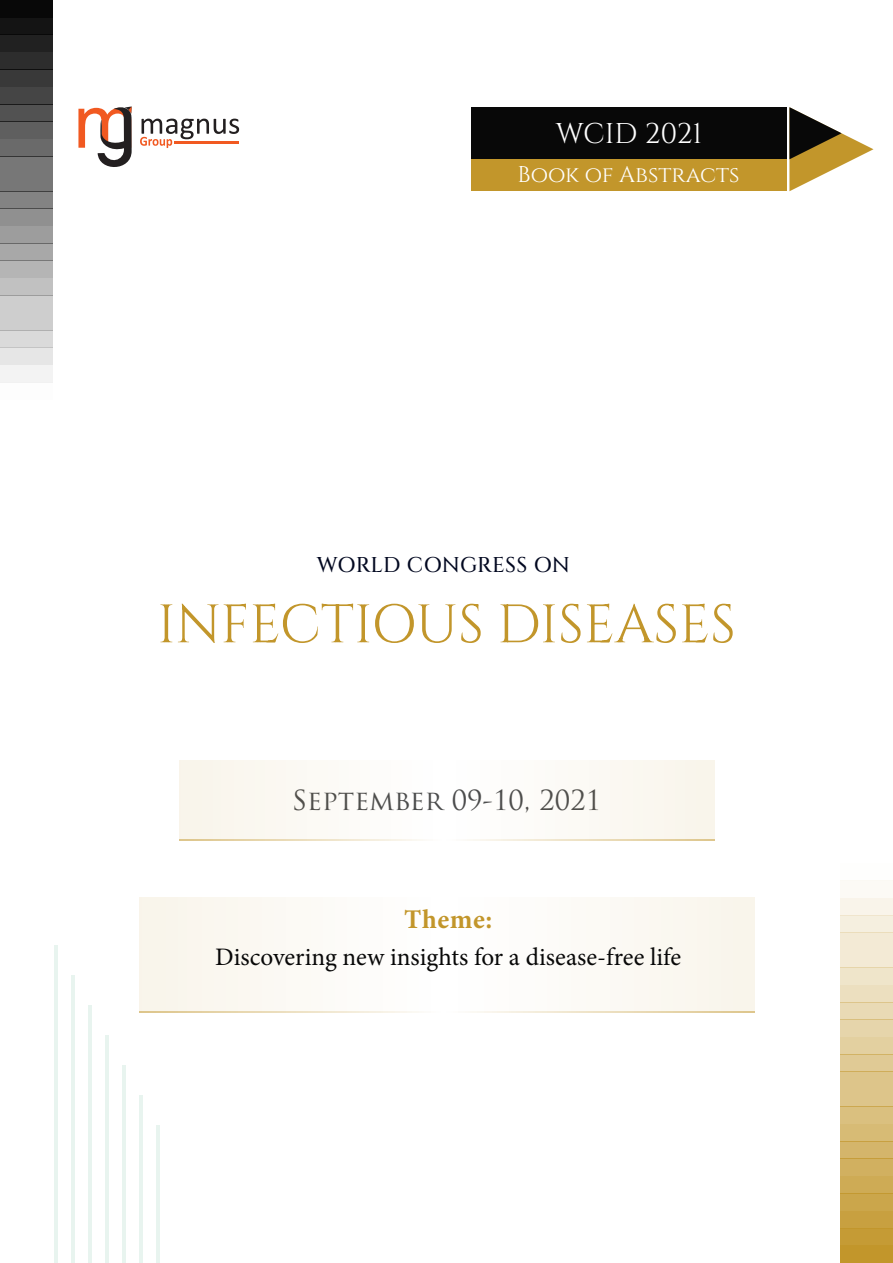
<style>
.page{position:relative;width:893px;height:1263px;background:#fff}
.page>*{position:absolute;margin:0;border:0;box-sizing:border-box;transform-origin:0 0}
.t1{font:54px "Cinzel";color:#c2962b}
.t2{font:28.5px "Cinzel";color:#fff}
.t3{font:27px "Trajan Pro";color:#4b4c4d}
.t4{font:700 27px "Minion Pro";letter-spacing:.02em;color:#c2962b}
.t5{font:25.2px "Minion Pro";color:#080808}
.t6{font:22.5px "Cinzel";color:#fff}
.t7{font:500 21.3px "Cinzel";color:#020820}
</style>
<div class="page">
<div style="left:471px;top:107px;width:315px;height:52px;background:#080808"></div>
<div style="left:471px;top:159px;width:315px;height:32px;background:#c2962b"></div>
<svg style="left:789px;top:107px;width:84px;height:84px"></svg>
<div style="left:0;top:0;width:52px;height:17px;background:#080808"></div>
<div style="left:0;top:209px;width:52px;height:17px;background:#909090"></div>
<div style="left:0;top:104px;width:52px;height:18px;background:#525252"></div>
<div style="left:0;top:313px;width:52px;height:17px;background:#cecece"></div>
<div style="left:0;top:35px;width:52px;height:17px;background:#212121"></div>
<div style="left:0;top:243px;width:52px;height:18px;background:#a8a8a8"></div>
<div style="left:0;top:139px;width:52px;height:17px;background:#6a6a6a"></div>
<div style="left:0;top:348px;width:52px;height:17px;background:#e6e6e6"></div>
<div style="left:0;top:70px;width:52px;height:17px;background:#393939"></div>
<div style="left:0;top:278px;width:52px;height:17px;background:#c1c1c1"></div>
<div style="left:0;top:174px;width:52px;height:17px;background:#777"></div>
<div style="left:0;top:17px;width:52px;height:18px;background:#141414"></div>
<div style="left:0;top:226px;width:52px;height:17px;background:#9d9d9d"></div>
<div style="left:0;top:122px;width:52px;height:17px;background:#5f5f5f"></div>
<div style="left:0;top:330px;width:52px;height:18px;background:#dadada"></div>
<div style="left:0;top:52px;width:52px;height:18px;background:#2d2d2d"></div>
<div style="left:0;top:261px;width:52px;height:17px;background:#b5b5b5"></div>
<div style="left:0;top:156px;width:52px;height:18px;background:#777"></div>
<div style="left:0;top:365px;width:52px;height:17px;background:#f3f3f3"></div>
<div style="left:0;top:87px;width:52px;height:17px;background:#454545"></div>
<div style="left:0;top:295px;width:52px;height:18px;background:#cecece"></div>
<div style="left:0;top:191px;width:52px;height:18px;background:#838383"></div>
<div style="left:841px;top:1245px;width:52px;height:18px;background:#c2962b"></div>
<div style="left:841px;top:1037px;width:52px;height:17px;background:#e3d0a0"></div>
<div style="left:841px;top:1141px;width:52px;height:18px;background:#d4b56b"></div>
<div style="left:841px;top:933px;width:52px;height:17px;background:#f3ead5"></div>
<div style="left:841px;top:1211px;width:52px;height:17px;background:#c8a040"></div>
<div style="left:841px;top:1002px;width:52px;height:17px;background:#e9dab5"></div>
<div style="left:841px;top:1106px;width:52px;height:18px;background:#dac07f"></div>
<div style="left:841px;top:898px;width:52px;height:17px;background:#f9f4ea"></div>
<div style="left:841px;top:1176px;width:52px;height:17px;background:#ceab55"></div>
<div style="left:841px;top:967px;width:52px;height:18px;background:#efe5ca"></div>
<div style="left:841px;top:1072px;width:52px;height:17px;background:#ddc58a"></div>
<div style="left:841px;top:1228px;width:52px;height:17px;background:#c59b35"></div>
<div style="left:841px;top:1019px;width:52px;height:18px;background:#e6d5ab"></div>
<div style="left:841px;top:1124px;width:52px;height:17px;background:#d7bb75"></div>
<div style="left:841px;top:915px;width:52px;height:18px;background:#f5efdf"></div>
<div style="left:841px;top:1193px;width:52px;height:18px;background:#cba64b"></div>
<div style="left:841px;top:985px;width:52px;height:17px;background:#ecdfbf"></div>
<div style="left:841px;top:1089px;width:52px;height:17px;background:#ddc58a"></div>
<div style="left:841px;top:880px;width:52px;height:18px;background:#fcfaf5"></div>
<div style="left:841px;top:1159px;width:52px;height:17px;background:#d1b060"></div>
<div style="left:841px;top:950px;width:52px;height:17px;background:#f3ead5"></div>
<div style="left:841px;top:1054px;width:52px;height:18px;background:#e0ca95"></div>
<hr style="left:54px;top:945px;width:3px;height:318px;background:#1d975c">
<hr style="left:71px;top:975px;width:3px;height:288px;background:#1d975c">
<hr style="left:88px;top:1005px;width:3px;height:258px;background:#1d975c">
<hr style="left:105px;top:1035px;width:3px;height:228px;background:#1d975c">
<hr style="left:122px;top:1065px;width:3px;height:198px;background:#1d975c">
<hr style="left:139px;top:1095px;width:3px;height:168px;background:#1d975c">
<hr style="left:156px;top:1125px;width:3px;height:138px;background:#1d975c">
<svg style="left:140px;top:119px;width:99px;height:29px"></svg>
<hr style="left:174px;top:141px;width:65px;height:3px;background:#f15921">
<svg style="left:78px;top:106px;width:54px;height:61px"></svg>
<svg style="left:139px;top:897px;width:615px;height:116px;fill:#fcfaf5"></svg>
<svg style="left:139px;top:1011px;width:615px;height:1px"></svg>
<svg style="left:179px;top:760px;width:535px;height:81px"></svg>
<p class="t2" style="left:556px;top:116px;width:148px">WCID 2021</p>
<p class="t6" style="left:517px;top:160px;width:224px">Book of Abstracts</p>
<p class="t7" style="left:317px;top:551px;width:255px">WORLD CONGRESS ON</p>
<p class="t1" style="left:157px;top:589px;width:580px">INFECTIOUS DISEASES</p>
<p class="t3" style="left:292px;top:783px;width:311px">SEPTEMBER 09-10, 2021</p>
<p class="t4" style="left:404px;top:900px;width:89px">Theme:</p>
<p class="t5" style="left:215px;top:940px;width:467px">Discovering new insights for a disease-free life</p>
</div>
